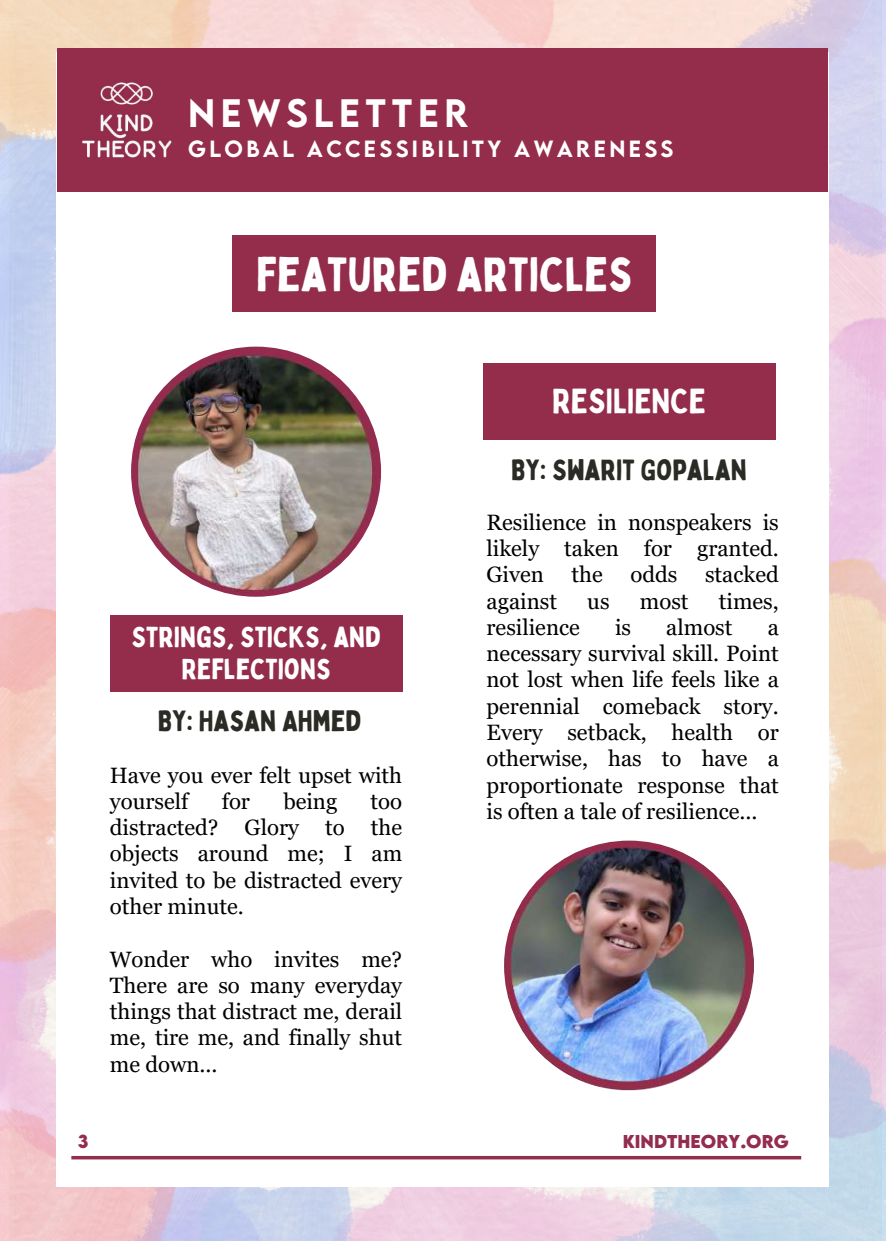
<style>
.page{position:relative;width:886px;height:1241px;background:#fff}
.page>*{position:absolute;margin:0;border:0;box-sizing:border-box;transform-origin:0 0}
.t1{font:47.25px "Bobby Jones";color:#fff}
.t2{font:500 35.25px "LEMONMILK";letter-spacing:.16em;color:#fff}
.t3{font:34.25px "Bobby Jones";color:#fff}
.t4{font:28.75px "Bobby Jones";color:#2b2b25}
.t5{font:28.5px/31.5px "Bobby Jones";color:#fff;text-align:center}
.t6{font:22.25px/26.2px "Georgia Pro";color:#000;text-align:justify}
.t7{font:500 20.88px "LEMONMILK";letter-spacing:.16em;color:#fff}
.t8{font:700 16.5px "LEMONMILK";color:#932c4e}
</style>
<div class="page">
<img style="left:0;top:1017px;width:56px;height:89px">
<img style="left:0;top:573px;width:56px;height:444px">
<div style="left:424px;top:1187px;width:135px;height:53px;background:#efcde1"></div>
<img style="left:179px;top:1187px;width:245px;height:53px">
<img style="left:0;top:172px;width:56px;height:338px">
<img style="left:705px;top:0;width:181px;height:259px">
<img style="left:829px;top:294px;width:57px;height:234px">
<img style="left:559px;top:1038px;width:327px;height:202px">
<img style="left:0;top:1106px;width:179px;height:134px">
<img style="left:0;top:0;width:213px;height:172px">
<img style="left:829px;top:528px;width:57px;height:378px">
<div style="left:57px;top:52px;width:772px;height:1134px;background:#fff"></div>
<hr style="left:71px;top:1156px;width:730px;height:3px;background:#942c4c">
<div style="left:57px;top:48px;width:770px;height:144px;background:#942c4c"></div>
<img style="left:82px;top:82px;width:90px;height:76px">
<div style="left:233px;top:235px;width:423px;height:77px;background:#942c4c"></div>
<img style="left:131px;top:346px;width:250px;height:250px;border-radius:50%">
<div style="left:110px;top:615px;width:292px;height:77px;background:#942c4c"></div>
<div style="left:483px;top:363px;width:292px;height:77px;background:#942c4c"></div>
<img style="left:504px;top:840px;width:250px;height:250px;border-radius:50%">
<h2 class="t2" style="left:188px;top:89px;width:282px">NEWSLETTER</h2>
<p class="t7" style="left:188px;top:134px;width:487px">GLOBAL ACCESSIBILITY AWARENESS</p>
<h1 class="t1" style="left:256px;top:245px;width:378px">FEATURED ARTICLES</h1>
<h3 class="t3" style="left:552px;top:379px;width:155px">RESILIENCE</h3>
<p class="t4" style="left:511px;top:452px;width:237px">BY: SWARIT GOPALAN</p>
<p class="t5" style="left:131px;top:621px;width:251px">STRINGS, STICKS, AND<br>REFLECTIONS</p>
<p class="t4" style="left:158px;top:703px;width:205px">BY: HASAN AHMED</p>
<p class="t6" style="left:110px;top:761px;width:294px">Have you ever felt upset with yourself</p>
<p class="t6" style="left:222px;top:788px;width:30px">for</p>
<p class="t6" style="left:283px;top:788px;width:56px">being</p>
<p class="t6" style="left:110px;top:788px;width:294px;text-indent:261px">too distracted? Glory to the objects around me; I am invited to be distracted every other minute.</p>
<p class="t6" style="left:110px;top:945px;width:294px">Wonder who invites me?<br>There are so many everyday things that distract me, derail me, tire me, and finally shut me down...</p>
<p class="t6" style="left:487px;top:509px;width:294px">Resilience in nonspeakers is likely taken for granted.<br>Given the odds stacked against</p>
<p class="t6" style="left:587px;top:587px;width:24px">us</p>
<p class="t6" style="left:640px;top:587px;width:50px">most</p>
<p class="t6" style="left:719px;top:587px;width:61px">times,</p>
<p class="t6" style="left:487px;top:614px;width:95px">resilience</p>
<p class="t6" style="left:615px;top:614px;width:18px">is</p>
<p class="t6" style="left:666px;top:614px;width:68px">almost</p>
<p class="t6" style="left:487px;top:614px;width:294px;text-indent:281px">a necessary survival skill. Point not lost when life feels like a perennial comeback story.<br>Every setback, health or otherwise, has to have a proportionate response that is often a tale of resilience...</p>
<p class="t8" style="left:78px;top:1129px;width:12px">3</p>
<p class="t8" style="left:623px;top:1129px;width:168px">KINDTHEORY.ORG</p>
</div>
